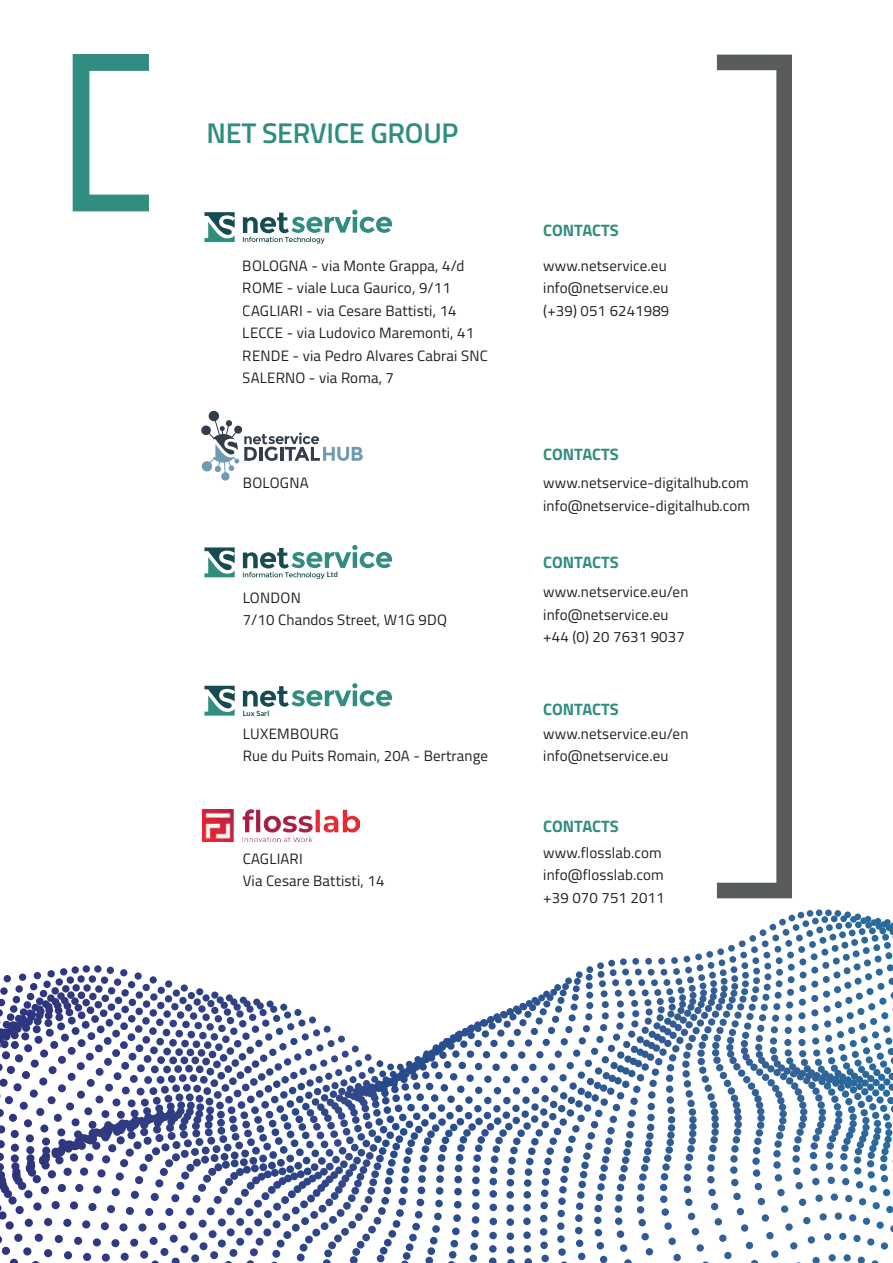
<style>
.page{position:relative;width:893px;height:1263px;background:#fff}
.page>*{position:absolute;margin:0;border:0;box-sizing:border-box;transform-origin:0 0}
.t1{font:600 28.5px "Titillium Web";letter-spacing:-.01em;color:#308d80}
.t2{font:700 16.5px "Titillium Web";color:#308d80}
.t3{font:15px/22.5px "Titillium Web";letter-spacing:.01em;color:#231f20}
.t4{font:700 7.35px "Lato";letter-spacing:.01em;color:#164b51}
</style>
<div class="page">
<svg style="left:0;top:909px;width:893px;height:354px"></svg>
<svg style="left:204px;top:212px;width:31px;height:30px"></svg>
<svg style="left:243px;top:210px;width:149px;height:34px"></svg>
<div style="left:209px;top:411px;width:10px;height:10px;background:#333e4b;border-radius:50%"></div>
<div style="left:221px;top:472px;width:9px;height:9px;background:#7099b2;border-radius:50%"></div>
<div style="left:202px;top:461px;width:10px;height:10px;background:#7099b2;border-radius:50%"></div>
<svg style="left:201px;top:425px;width:10px;height:10px"></svg>
<svg style="left:205px;top:415px;width:158px;height:62px"></svg>
<svg style="left:204px;top:547px;width:31px;height:30px"></svg>
<svg style="left:243px;top:545px;width:149px;height:34px"></svg>
<img style="left:203px;top:810px;width:157px;height:32px">
<svg style="left:204px;top:686px;width:31px;height:30px"></svg>
<svg style="left:243px;top:683px;width:149px;height:24px"></svg>
<svg style="left:72px;top:54px;width:77px;height:158px"></svg>
<svg style="left:717px;top:55px;width:75px;height:843px"></svg>
<h1 class="t1" style="left:207px;top:111px;width:253px">NET SERVICE GROUP</h1>
<p class="t3" style="left:243px;top:254px;width:247px">BOLOGNA - via Monte Grappa, 4/d<br>ROME - viale Luca Gaurico, 9/11<br>CAGLIARI - via Cesare Battisti, 14<br>LECCE - via Ludovico Maremonti, 41<br>RENDE - via Pedro Alvares Cabrai SNC<br>SALERNO - via Roma, 7</p>
<p class="t2" style="left:543px;top:218px;width:77px">CONTACTS</p>
<p class="t3" style="left:543px;top:253px;width:128px">www.netservice.eu info@netservice.eu (+39) 051 6241989</p>
<p class="t2" style="left:543px;top:442px;width:77px">CONTACTS</p>
<p class="t3" style="left:243px;top:471px;width:68px">BOLOGNA</p>
<p class="t3" style="left:543px;top:471px;width:208px">www.netservice-digitalhub.com info@netservice-digitalhub.com</p>
<p class="t4" style="left:327px;top:570px;width:12px">Ltd</p>
<p class="t2" style="left:543px;top:550px;width:77px">CONTACTS</p>
<p class="t3" style="left:243px;top:585px;width:206px">LONDON<br>7/10 Chandos Street, W1G 9DQ</p>
<p class="t3" style="left:543px;top:580px;width:147px">www.netservice.eu/en info@netservice.eu +44 (0) 20 7631 9037</p>
<p class="t4" style="left:243px;top:709px;width:28px">Lux Sarl</p>
<p class="t2" style="left:543px;top:697px;width:77px">CONTACTS</p>
<p class="t3" style="left:243px;top:722px;width:247px">LUXEMBOURG<br>Rue du Puits Romain, 20A - Bertrange</p>
<p class="t3" style="left:543px;top:722px;width:147px">www.netservice.eu/en info@netservice.eu</p>
<p class="t2" style="left:543px;top:814px;width:77px">CONTACTS</p>
<p class="t3" style="left:243px;top:846px;width:143px">CAGLIARI<br>Via Cesare Battisti, 14</p>
<p class="t3" style="left:543px;top:840px;width:123px">www.flosslab.com info@flosslab.com +39 070 751 2011</p>
</div>
